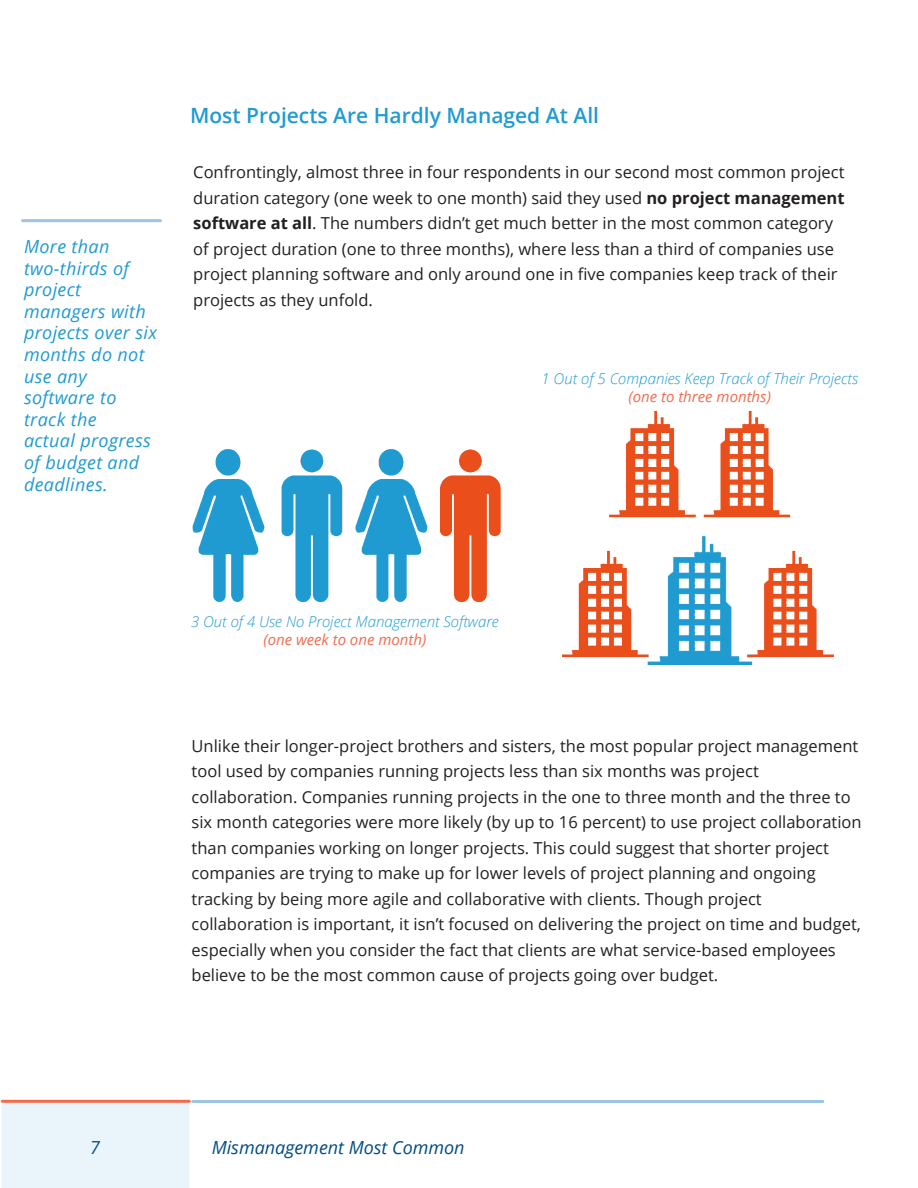
<style>
.page{position:relative;width:918px;height:1188px;background:#fff}
.page>*{position:absolute;margin:0;border:0;box-sizing:border-box;transform-origin:0 0}
.t1{font:600 21px "Open Sans";color:#209ad2}
.t2{font:italic 18px/21.6px "Open Sans";letter-spacing:.02em;color:#209ad2}
.t3{font:italic 18px "Open Sans";color:#034d83}
.t4{font:16.5px/25.5px "Open Sans";color:#231f20}
.t5{font:italic 300 15px "Open Sans";color:#209ad2}
.t6{font:italic 15px "Open Sans";color:#f26b4d}
.s1{font-weight:700}
</style>
<div class="page">
<hr style="left:22px;top:219px;width:138px;height:3px;background:#9cc4e4">
<img style="left:562px;top:410px;width:272px;height:255px">
<img style="left:193px;top:449px;width:308px;height:154px">
<div style="left:0;top:1101px;width:191px;height:87px;background:#eaf5fb"></div>
<hr style="left:2px;top:1100px;width:187px;height:3px;background:#f26b4d">
<hr style="left:193px;top:1100px;width:630px;height:3px;background:#9cc4e4">
<p class="t2" style="left:24px;top:235px;width:135px">More than two-thirds of project managers with projects over six months do not use any software to track the<br>actual progress of budget and deadlines.</p>
<p class="t1" style="left:190px;top:101px;width:410px">Most Projects Are Hardly Managed At All</p>
<p class="t4" style="left:193px;top:159px;width:653px">Confrontingly, almost three in four respondents in our second most common project duration category (one week to one month) said they used <span class="s1">no project management software at all</span>. The numbers didn’t get much better in the most common category of project duration (one to three months), where less than a third of companies use project planning software and only around one in five companies keep track of their projects as they unfold.</p>
<p class="t5" style="left:541px;top:368px;width:318px">1 Out of 5 Companies Keep Track of Their Projects</p>
<p class="t6" style="left:629px;top:386px;width:144px">(one to three months)</p>
<p class="t5" style="left:191px;top:611px;width:309px">3 Out of 4 Use No Project Management Software</p>
<p class="t6" style="left:263px;top:629px;width:164px">(one week to one month)</p>
<p class="t4" style="left:192px;top:733px;width:672px">Unlike their longer-project brothers and sisters, the most popular project management tool used by companies running projects less than six months was project collaboration. Companies running projects in the one to three month and the three to six month categories were more likely (by up to 16 percent) to use project collaboration than companies working on longer projects. This could suggest that shorter project companies are trying to make up for lower levels of project planning and ongoing tracking by being more agile and collaborative with clients. Though project collaboration is important, it isn’t focused on delivering the project on time and budget, especially when you consider the fact that clients are what service-based employees believe to be the most common cause of projects going over budget.</p>
<p class="t3" style="left:90px;top:1135px;width:11px">7</p>
<p class="t3" style="left:212px;top:1135px;width:255px">Mismanagement Most Common</p>
</div>
